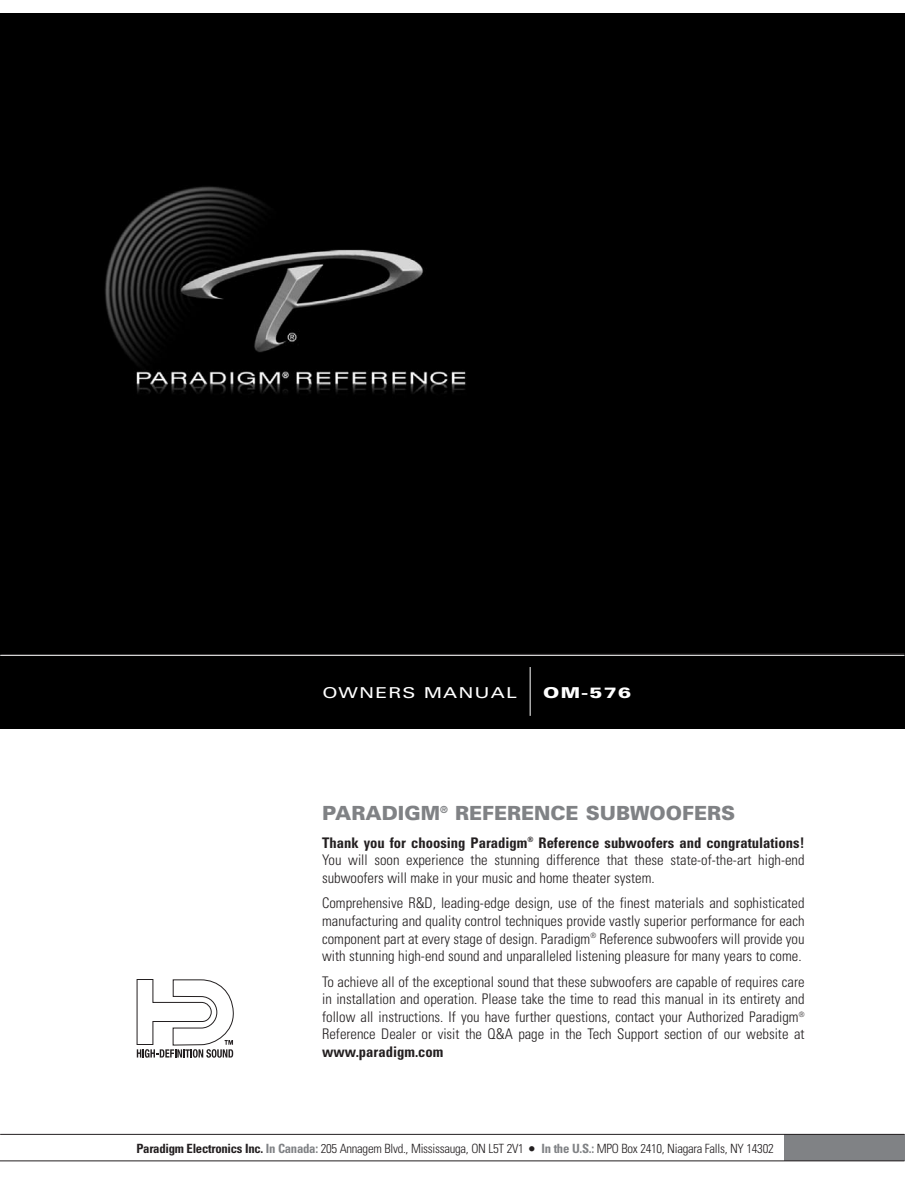
<style>
.page{position:relative;width:918px;height:1188px;background:#fff}
.page>*{position:absolute;margin:0;border:0;box-sizing:border-box;transform-origin:0 0}
.t1{font:900 19.5px "Univers";color:#808285}
.t2{font:15px "Univers";letter-spacing:.055em;color:#fff;scale:1.3 1}
.t3{font:900 15px "Univers";color:#fff;scale:1.3 1}
.t4{font:300 condensed 14.7px/17.5px "Univers";color:#231f20;text-align:justify}
.t5{font:700 condensed 14.7px "Univers";color:#231f20}
.t6{font:300 condensed 12.75px "Univers";letter-spacing:-.02em;color:#231f20}
.s1{font-weight:700}
.s2{font-weight:700;color:#808285}
.s3{font-size:14.7px}
</style>
<div class="page">
<div style="left:784px;top:1134px;width:120px;height:27px;background:#808285"></div>
<div style="left:0;top:14px;width:904px;height:715px;background:#000"></div>
<svg style="left:137px;top:979px;width:97px;height:79px"></svg>
<hr style="left:530px;top:667px;width:1px;height:49px;background:#fff">
<svg style="left:1px;top:653px;width:904px;height:3px;background:#242223"></svg>
<hr style="left:0;top:655px;width:904px;height:1px;background:#fff">
<hr style="left:0;top:1134px;width:905px;height:1px;background:#231f20">
<hr style="left:0;top:1161px;width:904px;height:1px;background:#231f20">
<p class="t2" style="left:322px;top:687px;width:151px">OWNERS MANUAL</p>
<p class="t3" style="left:543px;top:687px;width:69px">OM-576</p>
<h1 class="t1" style="left:322px;top:806px;width:415px">PARADIGM<sup>®</sup> REFERENCE SUBWOOFERS</h1>
<p class="t4" style="left:322px;top:835px;width:484px"><span class="s1">Thank you for choosing Paradigm</span><sup>®</sup> <span class="s1">Reference subwoofers and congratulations!<br></span>You will soon experience the stunning difference that these state-of-the-art high-end subwoofers will make in your music and home theater system.</p>
<p class="t4" style="left:322px;top:896px;width:484px">Comprehensive R&amp;D, leading-edge design, use of the finest materials and sophisticated manufacturing and quality control techniques provide vastly superior performance for each component part at every stage of design. Paradigm<sup>®</sup> Reference subwoofers will provide you with stunning high-end sound and unparalleled listening pleasure for many years to come.</p>
<p class="t4" style="left:322px;top:974px;width:484px">To achieve all of the exceptional sound that these subwoofers are capable of requires care in installation and operation. Please take the time to read this manual in its entirety and follow all instructions. If you have further questions, contact your Authorized Paradigm<sup>® </sup>Reference Dealer or visit the Q&amp;A page in the Tech Support section of our website at</p>
<p class="t5" style="left:322px;top:1046px;width:123px">www.paradigm.com</p>
<p class="t6" style="left:136px;top:1144px;width:639px"><span class="s1">Paradigm Electronics Inc.</span> <span class="s2">In Canada:</span> 205 Annagem Blvd., Mississauga, ON L5T 2V1 <span class="s3">•</span> <span class="s2">In the U.S.:</span> MPO Box 2410, Niagara Falls, NY 14302</p>
</div>
